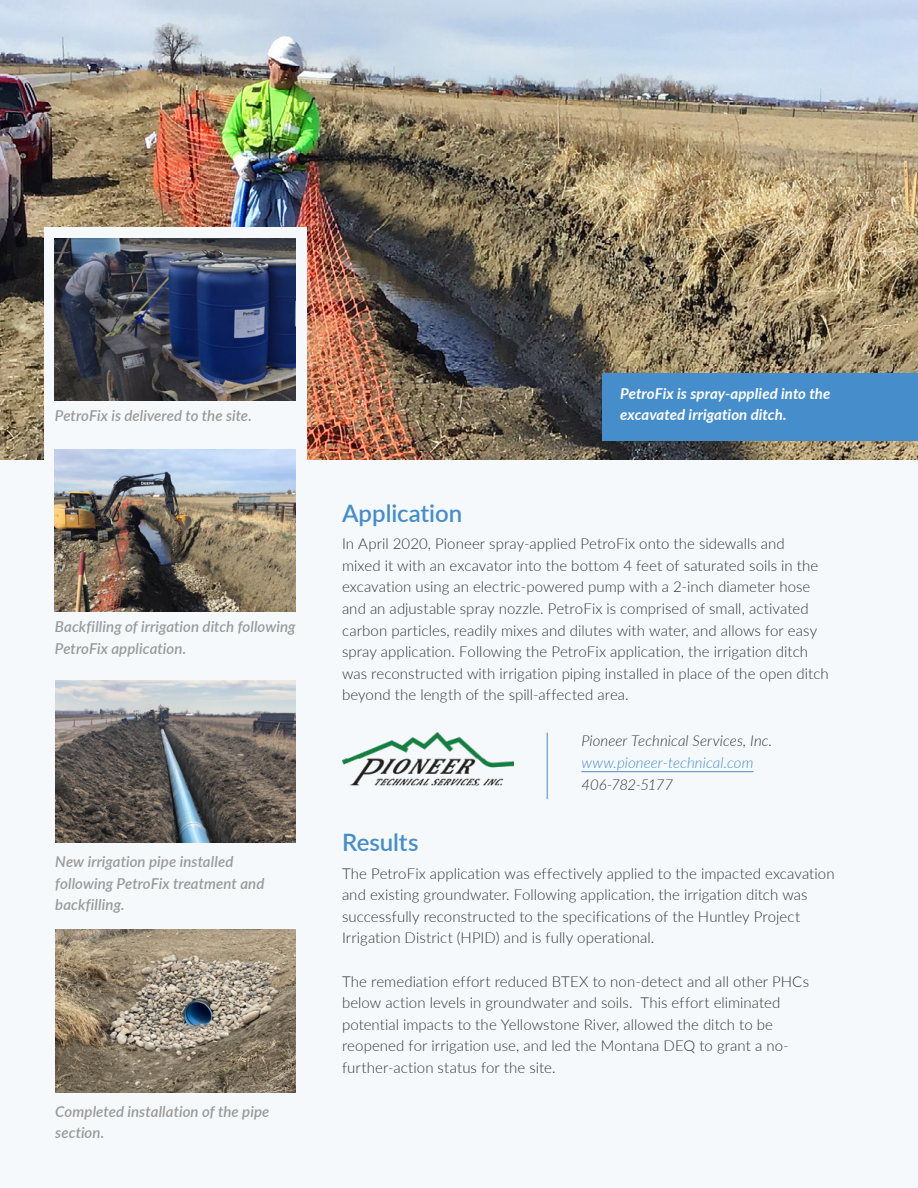
<style>
.page{position:relative;width:918px;height:1188px;background:#f6f9fc}
.page>*{position:absolute;margin:0;border:0;box-sizing:border-box;transform-origin:0 0}
.t1{font:600 24px "Lato";letter-spacing:-.005em;color:#458dcb}
.t2{font:300 15px/21.6px "Lato";letter-spacing:.005em;color:#333}
.t3{font:italic 600 15px/21.6px "Lato";letter-spacing:.005em;color:#999}
.t4{font:italic 700 15px/21.6px "Lato";letter-spacing:.005em;color:#fff}
.t5{font:italic 300 15px "Lato";letter-spacing:.005em;color:#333}
.t6{font:italic 300 15px "Lato";letter-spacing:.005em;color:#458dcb}
.t7{font:italic 300 15px "Lato";letter-spacing:-.035em;color:#333}
</style>
<div class="page">
<img style="left:0;top:0;width:918px;height:460px">
<div style="left:44px;top:227px;width:263px;height:933px;background:#f6f9fc"></div>
<img style="left:342px;top:733px;width:171px;height:53px">
<img style="left:55px;top:449px;width:241px;height:163px">
<img style="left:55px;top:680px;width:240px;height:163px">
<img style="left:55px;top:930px;width:240px;height:162px">
<img style="left:55px;top:238px;width:241px;height:163px">
<div style="left:602px;top:373px;width:316px;height:67px;background:#458dcb"></div>
<hr style="left:581px;top:771px;width:172px;height:1px;background:#458dcb">
<hr style="left:547px;top:733px;width:1px;height:66px;background:#458dcb">
<p class="t3" style="left:55px;top:404px;width:199px">PetroFix is delivered to the site.</p>
<p class="t3" style="left:55px;top:615px;width:242px">Backfilling of irrigation ditch following<br>PetroFix application.</p>
<p class="t3" style="left:55px;top:850px;width:211px">New irrigation pipe installed following PetroFix treatment and backfilling.</p>
<p class="t3" style="left:55px;top:1100px;width:216px">Completed installation of the pipe section.</p>
<p class="t4" style="left:620px;top:382px;width:212px">PetroFix is spray-applied into the excavated irrigation ditch.</p>
<h1 class="t1" style="left:342px;top:495px;width:122px">Application</h1>
<p class="t2" style="left:342px;top:532px;width:488px">In April 2020, Pioneer spray-applied PetroFix onto the sidewalls and<br>mixed it with an excavator into the bottom 4 feet of saturated soils in the excavation using an electric-powered pump with a 2-inch diameter hose and an adjustable spray nozzle. PetroFix is comprised of small, activated carbon particles, readily mixes and dilutes with water, and allows for easy spray application. Following the PetroFix application, the irrigation ditch was reconstructed with irrigation piping installed in place of the open ditch beyond the length of the spill-affected area.</p>
<p class="t5" style="left:581px;top:731px;width:192px">Pioneer Technical Services, Inc.</p>
<p class="t6" style="left:581px;top:752px;width:174px">www.pioneer-technical.com</p>
<p class="t7" style="left:581px;top:774px;width:93px">406-782-5177</p>
<h1 class="t1" style="left:342px;top:825px;width:78px">Results</h1>
<p class="t2" style="left:342px;top:862px;width:494px">The PetroFix application was effectively applied to the impacted excavation and existing groundwater. Following application, the irrigation ditch was successfully reconstructed to the specifications of the Huntley Project Irrigation District (HPID) and is fully operational.</p>
<p class="t2" style="left:342px;top:970px;width:469px">The remediation effort reduced BTEX to non-detect and all other PHCs below action levels in groundwater and soils. This effort eliminated potential impacts to the Yellowstone River, allowed the ditch to be reopened for irrigation use, and led the Montana DEQ to grant a no&shy;further-action status for the site.</p>
</div>
